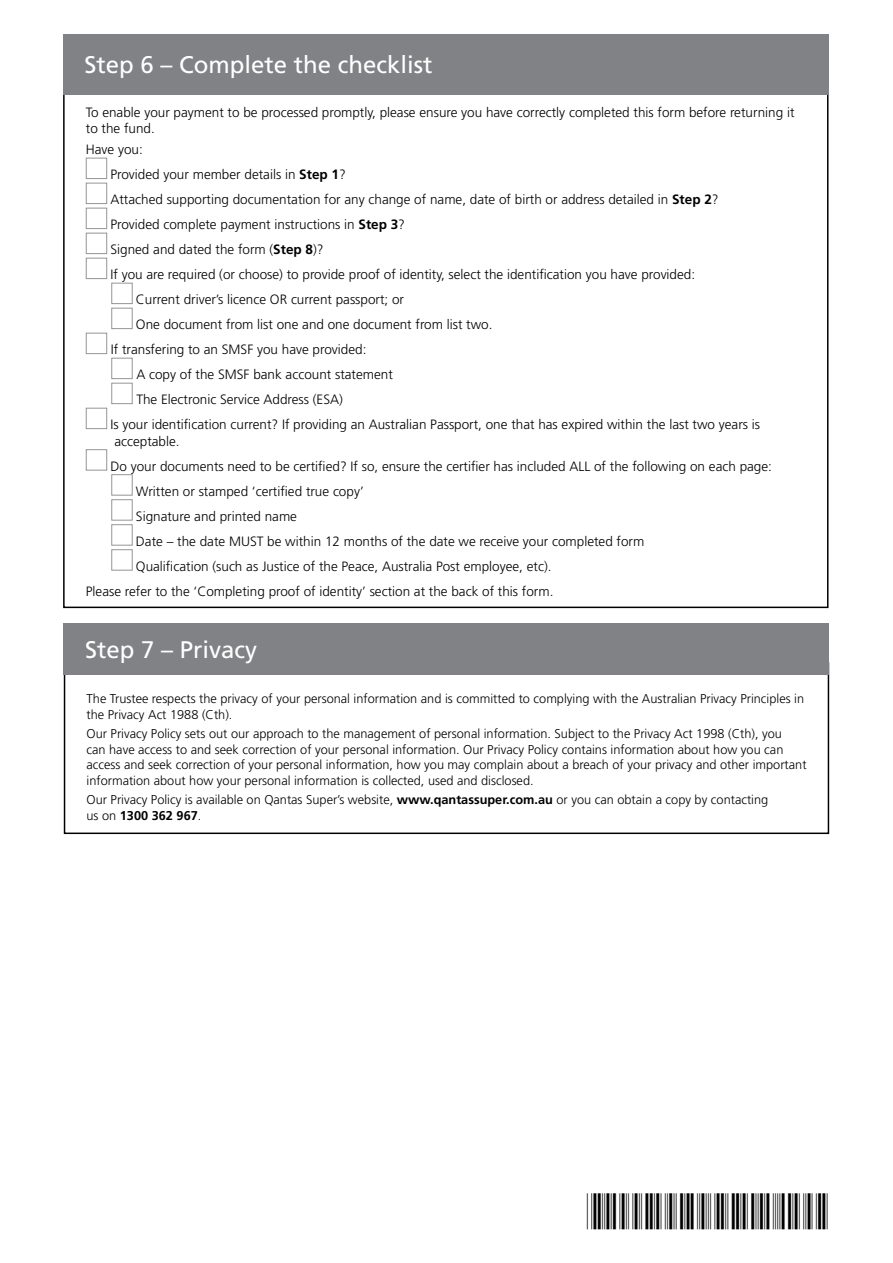
<style>
.page{position:relative;width:893px;height:1263px;background:#fff}
.page>*{position:absolute;margin:0;border:0;box-sizing:border-box;transform-origin:0 0}
.t1{font:36px "C39 P24 Dm Tt";color:#000}
.t2{font:24px "Frutiger LT Std";color:#fff}
.t3{font:300 13.5px/16.5px "Frutiger LT Std";color:#000}
.t4{font:300 12.75px/15.8px "Frutiger LT Std";color:#000}
.s1{font-weight:700}
</style>
<div class="page">
<div style="left:86px;top:158px;width:21px;height:21px;background:#fff;border:1px solid #939598"></div>
<div style="left:86px;top:183px;width:21px;height:21px;background:#fff;border:1px solid #939598"></div>
<div style="left:86px;top:208px;width:21px;height:21px;background:#fff;border:1px solid #939598"></div>
<div style="left:86px;top:233px;width:21px;height:21px;background:#fff;border:1px solid #939598"></div>
<div style="left:86px;top:258px;width:21px;height:21px;background:#fff;border:1px solid #939598"></div>
<div style="left:111px;top:283px;width:22px;height:21px;background:#fff;border:1px solid #939598"></div>
<div style="left:111px;top:308px;width:22px;height:21px;background:#fff;border:1px solid #939598"></div>
<div style="left:86px;top:333px;width:21px;height:21px;background:#fff;border:1px solid #939598"></div>
<div style="left:111px;top:358px;width:22px;height:21px;background:#fff;border:1px solid #939598"></div>
<div style="left:111px;top:383px;width:22px;height:21px;background:#fff;border:1px solid #939598"></div>
<div style="left:86px;top:408px;width:21px;height:21px;background:#fff;border:1px solid #939598"></div>
<div style="left:86px;top:449px;width:21px;height:21px;background:#fff;border:1px solid #939598"></div>
<div style="left:111px;top:474px;width:22px;height:21px;background:#fff;border:1px solid #939598"></div>
<div style="left:111px;top:499px;width:22px;height:21px;background:#fff;border:1px solid #939598"></div>
<div style="left:111px;top:524px;width:22px;height:21px;background:#fff;border:1px solid #939598"></div>
<div style="left:111px;top:549px;width:22px;height:21px;background:#fff;border:1px solid #939598"></div>
<div style="left:63px;top:34px;width:765px;height:60px;background:#808285"></div>
<div style="left:64px;top:662px;width:765px;height:172px;border:2px solid #000"></div>
<div style="left:64px;top:623px;width:765px;height:51px;background:#808285"></div>
<h2 class="t2" style="left:84px;top:51px;width:350px">Step 6 – Complete the checklist</h2>
<p class="t3" style="left:86px;top:104px;width:710px">To enable your payment to be processed promptly, please ensure you have correctly completed this form before returning it to the fund.</p>
<p class="t3" style="left:86px;top:141px;width:59px">Have you:</p>
<p class="t3" style="left:110px;top:166px;width:237px">Provided your member details in <span class="s1">Step 1</span>?</p>
<p class="t3" style="left:110px;top:191px;width:610px">Attached supporting documentation for any change of name, date of birth or address detailed in <span class="s1">Step 2</span>?</p>
<p class="t3" style="left:110px;top:216px;width:296px">Provided complete payment instructions in <span class="s1">Step 3</span>?</p>
<p class="t3" style="left:110px;top:241px;width:215px">Signed and dated the form (<span class="s1">Step 8</span>)?</p>
<p class="t3" style="left:110px;top:266px;width:586px">If you are required (or choose) to provide proof of identity, select the identification you have provided:</p>
<p class="t3" style="left:136px;top:291px;width:270px">Current driver’s licence OR current passport; or</p>
<p class="t3" style="left:136px;top:316px;width:358px">One document from list one and one document from list two.</p>
<p class="t3" style="left:111px;top:341px;width:257px">If transfering to an SMSF you have provided:</p>
<p class="t3" style="left:136px;top:366px;width:258px">A copy of the SMSF bank account statement</p>
<p class="t3" style="left:136px;top:391px;width:208px">The Electronic Service Address (ESA)</p>
<p class="t3" style="left:110px;top:416px;width:651px">Is your identification current? If providing an Australian Passport, one that has expired within the last two years is</p>
<p class="t3" style="left:114px;top:433px;width:67px">acceptable.</p>
<p class="t3" style="left:110px;top:458px;width:663px">Do your documents need to be certified? If so, ensure the certifier has included ALL of the following on each page:</p>
<p class="t3" style="left:136px;top:483px;width:229px">Written or stamped ‘certified true copy’</p>
<p class="t3" style="left:136px;top:508px;width:163px">Signature and printed name</p>
<p class="t3" style="left:136px;top:533px;width:510px">Date – the date MUST be within 12 months of the date we receive your completed form</p>
<p class="t3" style="left:136px;top:558px;width:417px">Qualification (such as Justice of the Peace, Australia Post employee, etc).</p>
<p class="t3" style="left:86px;top:583px;width:469px">Please refer to the ‘Completing proof of identity’ section at the back of this form.</p>
<h2 class="t2" style="left:85px;top:635px;width:174px">Step 7 – Privacy</h2>
<p class="t4" style="left:87px;top:691px;width:719px">The Trustee respects the privacy of your personal information and is committed to complying with the Australian Privacy Principles in the Privacy Act 1988 (Cth).</p>
<p class="t4" style="left:87px;top:726px;width:722px">Our Privacy Policy sets out our approach to the management of personal information. Subject to the Privacy Act 1998 (Cth), you<br>can have access to and seek correction of your personal information. Our Privacy Policy contains information about how you can access and seek correction of your personal information, how you may complain about a breach of your privacy and other important information about how your personal information is collected, used and disclosed.</p>
<p class="t4" style="left:87px;top:792px;width:683px">Our Privacy Policy is available on Qantas Super’s website, <span class="s1">www.qantassuper.com.au</span> or you can obtain a copy by contacting us on <span class="s1">1300 362 967</span>.</p>
<h1 class="t1" style="left:587px;top:1193px;width:243px">*SA014.705EJ1*</h1>
</div>
